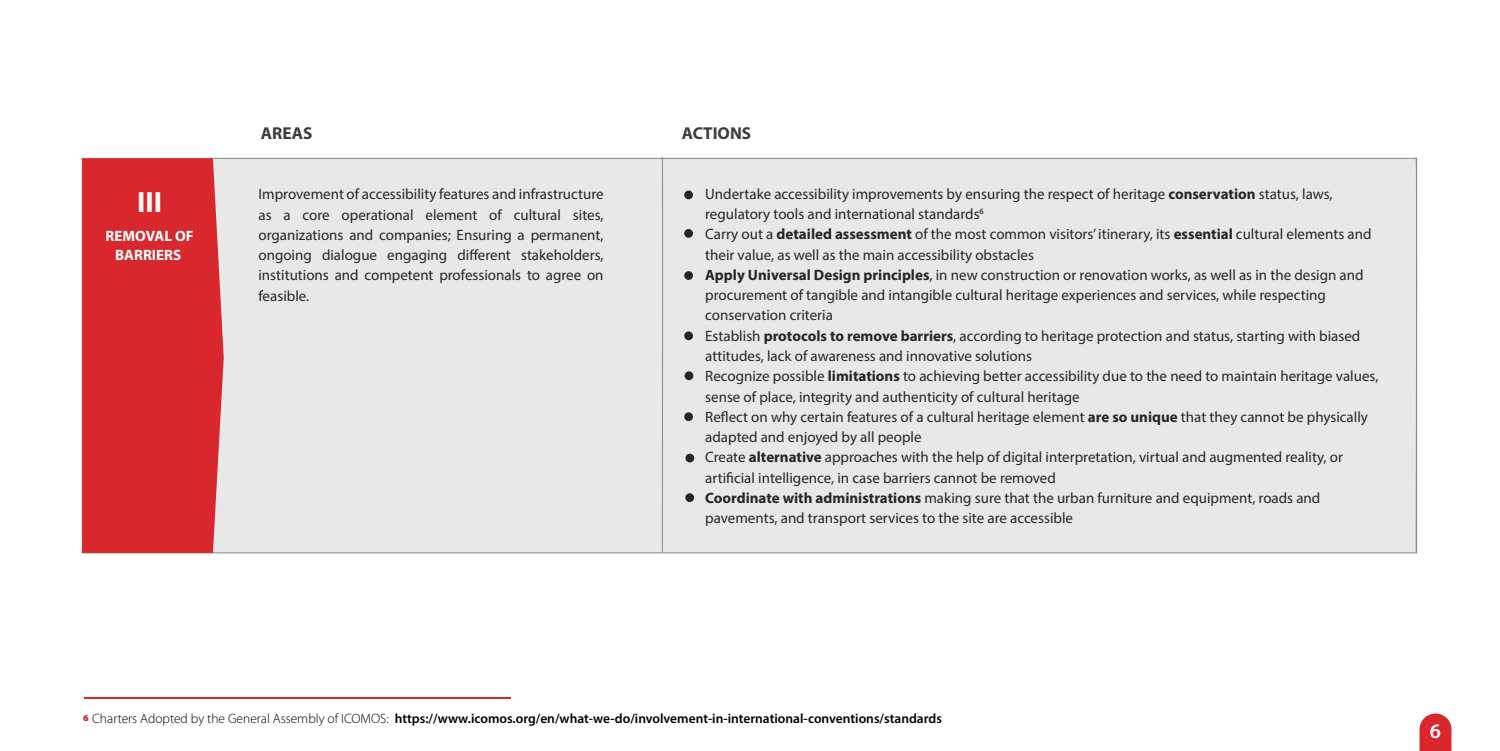
<style>
.page{position:relative;width:1500px;height:751px;background:#fff}
.page>*{position:absolute;margin:0;border:0;box-sizing:border-box;transform-origin:0 0}
.t1{font:700 29.25px "Myriad Pro";color:#fff}
.t2{font:600 20.85px "Myriad Pro";color:#fff}
.t3{font:700 17.25px "Myriad Pro";color:#3d3d3d}
.t4{font:15px/20.2px "Myriad Pro";color:#252626;text-align:justify}
.t5{font:700 15px/18px "Myriad Pro";color:#fff;text-align:center}
.t6{font:600 13.5px "Myriad Pro";color:#000}
.s1{font-weight:700}
.s2{font-weight:300}
</style>
<div class="page">
<div style="left:188px;top:158px;width:1229px;height:394px;background:#e8e8e8"></div>
<hr style="left:84px;top:696px;width:426px;height:1px;background:#d9272e">
<svg style="left:661px;top:157px;width:2px;height:394px"></svg>
<div style="left:684px;top:190px;width:9px;height:9px;background:#252626;border-radius:50%"></div>
<div style="left:684px;top:271px;width:9px;height:9px;background:#252626;border-radius:50%"></div>
<div style="left:684px;top:229px;width:9px;height:8px;background:#252626;border-radius:50%"></div>
<div style="left:684px;top:331px;width:9px;height:9px;background:#252626;border-radius:50%"></div>
<div style="left:685px;top:371px;width:8px;height:9px;background:#252626;border-radius:50%"></div>
<div style="left:684px;top:412px;width:9px;height:9px;background:#252626;border-radius:50%"></div>
<div style="left:685px;top:453px;width:9px;height:9px;background:#252626;border-radius:50%"></div>
<div style="left:685px;top:493px;width:9px;height:8px;background:#252626;border-radius:50%"></div>
<div style="left:82px;top:158px;width:142px;height:394px;background:#d9272e"></div>
<svg style="left:1420px;top:713px;width:31px;height:37px"></svg>
<p class="t1" style="left:137px;top:183px;width:27px">III</p>
<p class="t5" style="left:106px;top:227px;width:90px">REMOVAL OF<br>BARRIERS</p>
<p class="t3" style="left:261px;top:122px;width:53px">AREAS</p>
<p class="t3" style="left:682px;top:122px;width:71px">ACTIONS</p>
<p class="t4" style="left:258px;top:184px;width:347px">Improvement of accessibility features and infrastructure as a core operational element of cultural sites, organizations and companies; Ensuring a permanent, ongoing dialogue engaging di°erent stakeholders, institutions and competent professionals to agree on feasible.</p>
<p class="t4" style="left:705px;top:183px;width:629px">Undertake accessibility improvements by ensuring the respect of heritage <span class="s1">conservation</span> status, laws,</p>
<p class="t4" style="left:705px;top:203px;width:280px">regulatory tools and international standards<sup>6</sup></p>
<p class="t4" style="left:705px;top:224px;width:668px">Carry out a <span class="s1">detailed assessment</span> of the most common visitors’ itinerary, its <span class="s1">essential</span> cultural elements and</p>
<p class="t4" style="left:705px;top:244px;width:330px">their value, as well as the main accessibility obstacles</p>
<p class="t4" style="left:705px;top:264px;width:660px"><span class="s1">Apply Universal Design principles</span>, in new construction or renovation works, as well as in the design and</p>
<p class="t4" style="left:705px;top:284px;width:622px">procurement of tangible and intangible cultural heritage experiences and services, while respecting</p>
<p class="t4" style="left:705px;top:305px;width:129px">conservation criteria</p>
<p class="t4" style="left:705px;top:325px;width:657px">Establish <span class="s1">protocols to remove barriers</span>, according to heritage protection and status, starting with biased</p>
<p class="t4" style="left:705px;top:345px;width:328px">attitudes, lack of awareness and innovative solutions</p>
<p class="t4" style="left:705px;top:365px;width:675px">Recognize possible <span class="s1">limitations</span> to achieving better accessibility due to the need to maintain heritage values,</p>
<p class="t4" style="left:705px;top:386px;width:376px">sense of place, integrity and authenticity of cultural heritage</p>
<p class="t4" style="left:705px;top:406px;width:664px">Re˝ect on why certain features of a cultural heritage element <span class="s1">are so unique</span> that they cannot be physically</p>
<p class="t4" style="left:705px;top:426px;width:218px">adapted and enjoyed by all people</p>
<p class="t4" style="left:705px;top:446px;width:639px">Create <span class="s1">alternative</span> approaches with the help of digital interpretation, virtual and augmented reality, or</p>
<p class="t4" style="left:705px;top:467px;width:352px">artiÿcial intelligence, in case barriers cannot be removed</p>
<p class="t4" style="left:705px;top:487px;width:617px"><span class="s1">Coordinate with administrations</span> making sure that the urban furniture and equipment, roads and</p>
<p class="t4" style="left:705px;top:507px;width:369px">pavements, and transport services to the site are accessible</p>
<p class="t6" style="left:84px;top:709px;width:860px"><sup>6</sup> <span class="s2">Charters Adopted by the General Assembly of ICOMOS:</span> https://www.icomos.org/en/what-we-do/involvement-in-international-conventions/standards</p>
<h2 class="t2" style="left:1430px;top:717px;width:13px">6</h2>
</div>
